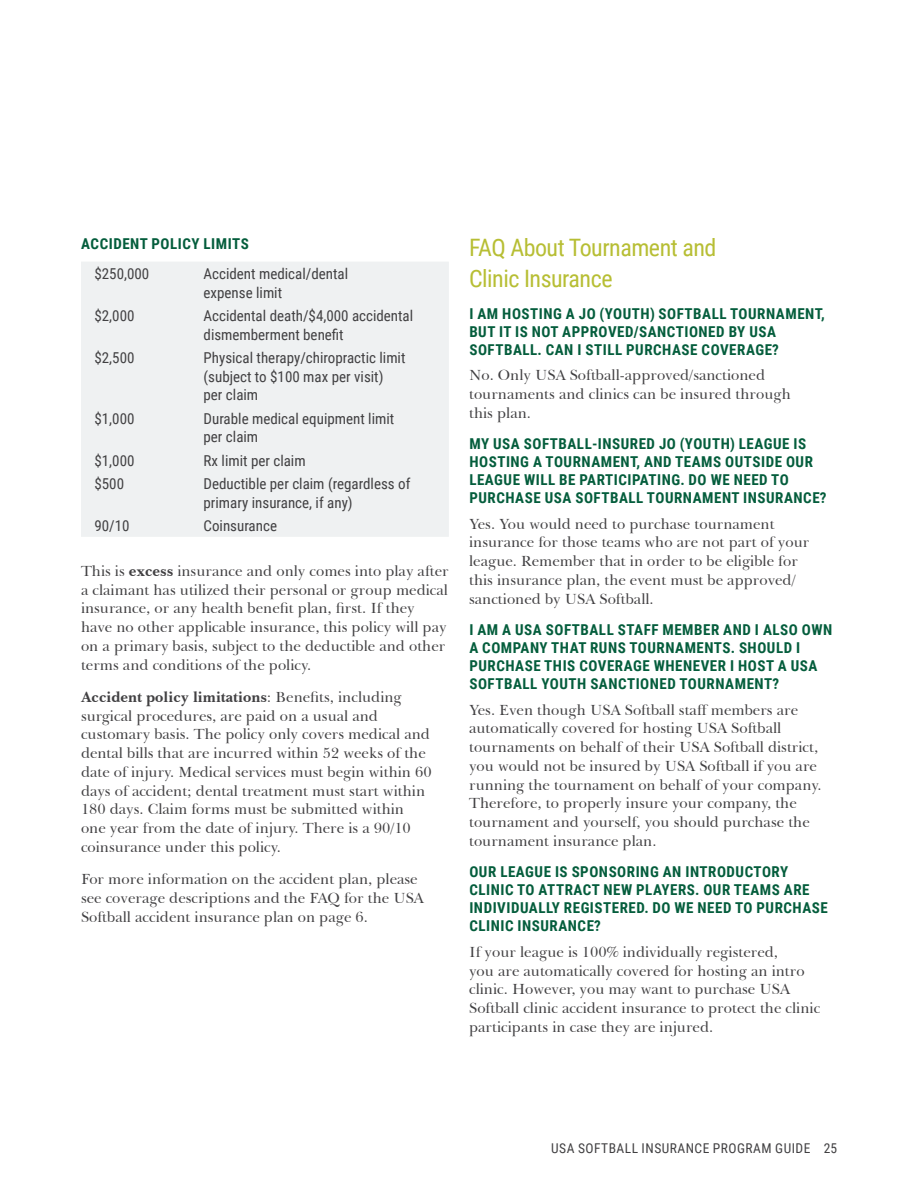
<style>
.page{position:relative;width:918px;height:1188px;background:#fff}
.page>*{position:absolute;margin:0;border:0;box-sizing:border-box;transform-origin:0 0}
.t1{font:24px/31.5px "Roboto Condensed";letter-spacing:-.02em;color:#b7be34}
.t2{font:15px/18.8px "Baskerville BT";color:#414042}
.t3{font:700 15px/18px "Roboto Condensed";letter-spacing:.035em;color:#045d3c}
.t4{font:15px/18.8px "Roboto Condensed";color:#414042}
.t5{font:13.5px "Roboto Condensed";letter-spacing:.035em;color:#414042}
.s1{font-weight:700}
</style>
<div class="page">
<div style="left:81px;top:262px;width:368px;height:275px;background:#eff1f2"></div>
<p class="t3" style="left:81px;top:234px;width:169px">ACCIDENT POLICY LIMITS</p>
<p class="t4" style="left:94px;top:264px;width:56px">$250,000</p>
<p class="t4" style="left:204px;top:264px;width:146px">Accident medical/dental expense limit</p>
<p class="t4" style="left:95px;top:306px;width:41px">$2,000</p>
<p class="t4" style="left:204px;top:306px;width:211px">Accidental death/$4,000 accidental dismemberment benefit</p>
<p class="t4" style="left:95px;top:348px;width:41px">$2,500</p>
<p class="t4" style="left:204px;top:348px;width:203px">Physical therapy/chiropractic limit (subject to $100 max per visit) per claim</p>
<p class="t4" style="left:95px;top:408px;width:41px">$1,000</p>
<p class="t4" style="left:204px;top:408px;width:192px">Durable medical equipment limit per claim</p>
<p class="t4" style="left:95px;top:450px;width:41px">$1,000</p>
<p class="t4" style="left:204px;top:450px;width:104px">Rx limit per claim</p>
<p class="t4" style="left:95px;top:474px;width:31px">$500</p>
<p class="t4" style="left:204px;top:474px;width:208px">Deductible per claim (regardless of primary insurance, if any)</p>
<p class="t4" style="left:95px;top:516px;width:37px">90/10</p>
<p class="t4" style="left:204px;top:516px;width:75px">Coinsurance</p>
<p class="t2" style="left:81px;top:561px;width:369px">This is <span class="s1">excess</span> insurance and only comes into play after a claimant has utilized their personal or group medical insurance, or any health benefit plan, first. If they have no other applicable insurance, this policy will pay on a primary basis, subject to the deductible and other terms and conditions of the policy.</p>
<p class="t2" style="left:81px;top:687px;width:352px"><span class="s1">Accident policy limitations</span>: Benefits, including surgical procedures, are paid on a usual and customary basis. The policy only covers medical and dental bills that are incurred within 52 weeks of the date of injury. Medical services must begin within 60 days of accident; dental treatment must start within 180 days. Claim forms must be submitted within one year from the date of injury. There is a 90/10 coinsurance under this policy.</p>
<p class="t2" style="left:81px;top:870px;width:344px">For more information on the accident plan, please see coverage descriptions and the FAQ for the USA<br>Softball accident insurance plan on page 6.</p>
<h1 class="t1" style="left:469px;top:230px;width:249px">FAQ About Tournament and<br>Clinic Insurance</h1>
<p class="t3" style="left:469px;top:304px;width:357px">I AM HOSTING A JO (YOUTH) SOFTBALL TOURNAMENT,<br>BUT IT IS NOT APPROVED/SANCTIONED BY USA<br>SOFTBALL. CAN I STILL PURCHASE COVERAGE?</p>
<p class="t2" style="left:469px;top:366px;width:323px">No. Only USA Softball-approved/sanctioned tournaments and clinics can be insured through this plan.</p>
<p class="t3" style="left:469px;top:434px;width:359px">MY USA SOFTBALL-INSURED JO (YOUTH) LEAGUE IS HOSTING A TOURNAMENT, AND TEAMS OUTSIDE OUR LEAGUE WILL BE PARTICIPATING. DO WE NEED TO PURCHASE USA SOFTBALL TOURNAMENT INSURANCE?</p>
<p class="t2" style="left:469px;top:514px;width:342px">Yes. You would need to purchase tournament insurance for those teams who are not part of your league. Remember that in order to be eligible for this insurance plan, the event must be approved/ sanctioned by USA Softball.</p>
<p class="t3" style="left:469px;top:620px;width:364px">I AM A USA SOFTBALL STAFF MEMBER AND I ALSO OWN A COMPANY THAT RUNS TOURNAMENTS. SHOULD I PURCHASE THIS COVERAGE WHENEVER I HOST A USA SOFTBALL YOUTH SANCTIONED TOURNAMENT?</p>
<p class="t2" style="left:469px;top:700px;width:354px">Yes. Even though USA Softball staff members are automatically covered for hosting USA Softball tournaments on behalf of their USA Softball district, you would not be insured by USA Softball if you are running the tournament on behalf of your company.<br>Therefore, to properly insure your company, the tournament and yourself, you should purchase the tournament insurance plan.</p>
<p class="t3" style="left:469px;top:862px;width:360px">OUR LEAGUE IS SPONSORING AN INTRODUCTORY CLINIC TO ATTRACT NEW PLAYERS. OUR TEAMS ARE INDIVIDUALLY REGISTERED. DO WE NEED TO PURCHASE CLINIC INSURANCE?</p>
<p class="t2" style="left:469px;top:942px;width:353px">If your league is 100% individually registered,<br>you are automatically covered for hosting an intro clinic. However, you may want to purchase USA Softball clinic accident insurance to protect the clinic participants in case they are injured.</p>
<p class="t5" style="left:551px;top:1138px;width:287px">USA SOFTBALL INSURANCE PROGRAM GUIDE 25</p>
</div>
